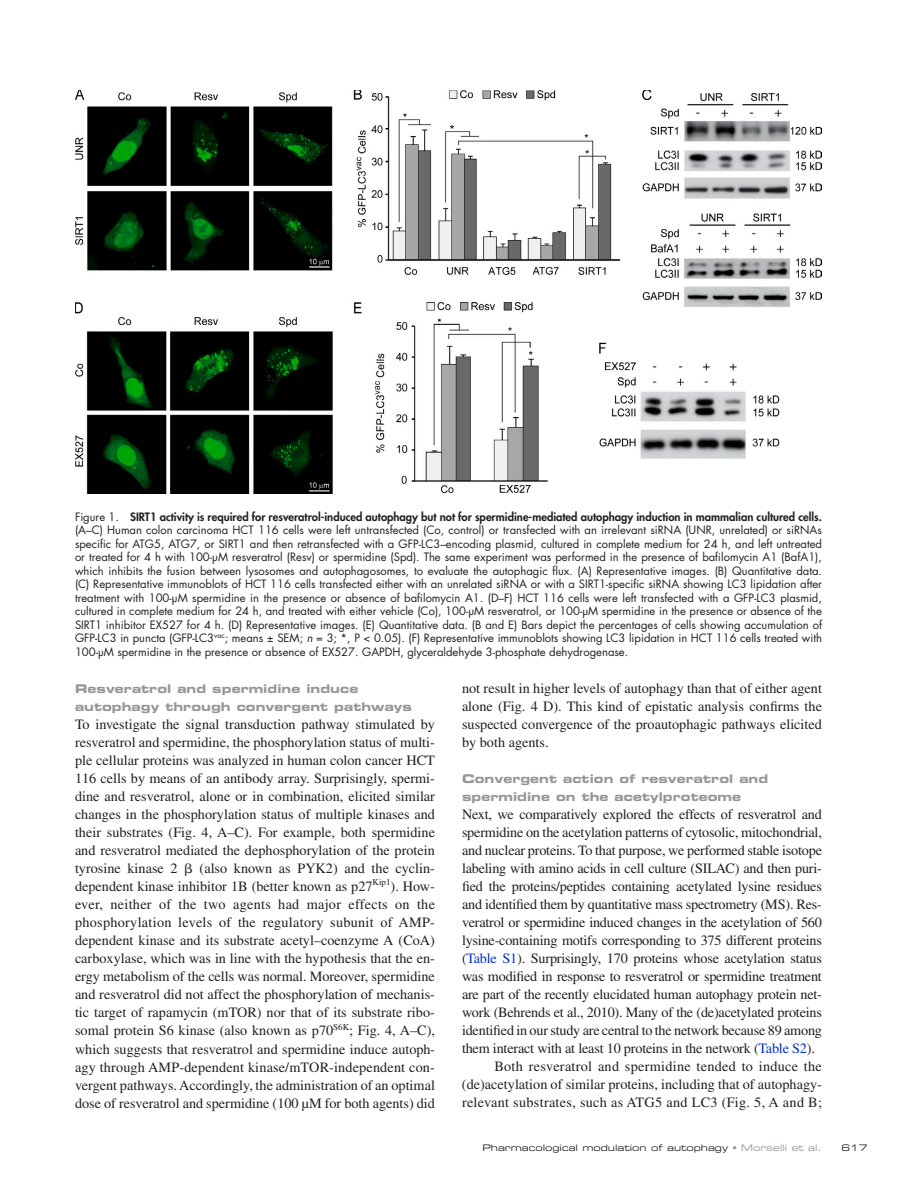
<style>
.page{position:relative;width:918px;height:1188px;background:#fff}
.page>*{position:absolute;margin:0;border:0;box-sizing:border-box;transform-origin:0 0}
.t1{font:14.25px/18px "Times LT Std";letter-spacing:-.015em;color:#231f20;text-align:justify}
.t2{font:14.25px "Times LT Std";letter-spacing:.02em;color:#231f20}
.t3{font:12px/18px "Eurostile LT Std Bold Ex 2";letter-spacing:.005em;color:#949698}
.t4{font:11.25px/13.5px "Futura Std";color:#231f20;text-align:justify}
.t5{font:9px "Eurostile LT Std Ex 2";color:#231f20}
.s1{font-weight:800}
.s2{font-style:italic}
.s3{color:#0030d1}
.s4{color:#949698}
</style>
<div class="page">
<img style="left:75px;top:90px;width:747px;height:403px">
<p class="t4" style="left:75px;top:510px;width:749px">Figure 1. <span class="s1">SIRT1 activity is required for resveratrol-induced autophagy but not for spermidine-mediated autophagy induction in mammalian cultured cells. </span>(A–C) Human colon carcinoma HCT 116 cells were left untransfected (Co, control) or transfected with an irrelevant siRNA (UNR, unrelated) or siRNAs specific for ATG5, ATG7, or SIRT1 and then retransfected with a GFP-LC3–encoding plasmid, cultured in complete medium for 24 h, and left untreated or treated for 4 h with 100-µM resveratrol (Resv) or spermidine (Spd). The same experiment was performed in the presence of bafilomycin A1 (BafA1), which inhibits the fusion between lysosomes and autophagosomes, to evaluate the autophagic flux. (A) Representative images. (B) Quantitative data. (C) Representative immunoblots of HCT 116 cells transfected either with an unrelated siRNA or with a SIRT1-specific siRNA showing LC3 lipidation after treatment with 100-µM spermidine in the presence or absence of bafilomycin A1. (D–F) HCT 116 cells were left transfected with a GFP-LC3 plasmid, cultured in complete medium for 24 h, and treated with either vehicle (Co), 100-µM resveratrol, or 100-µM spermidine in the presence or absence of the SIRT1 inhibitor EX527 for 4 h. (D) Representative images. (E) Quantitative data. (B and E) Bars depict the percentages of cells showing accumulation of GFP-LC3 in puncta (GFP-LC3<sup>vac</sup>; means ± SEM; <span class="s2">n</span> = 3; *, P &lt; 0.05). (F) Representative immunoblots showing LC3 lipidation in HCT 116 cells treated with 100-µM spermidine in the presence or absence of EX527. GAPDH, glyceraldehyde 3-phosphate dehydrogenase.</p>
<p class="t3" style="left:75px;top:679px;width:339px">Resveratrol and spermidine induce autophagy through convergent pathways</p>
<p class="t1" style="left:75px;top:715px;width:362px">To investigate the signal transduction pathway stimulated by resveratrol and spermidine, the phosphorylation status of multi&shy;ple cellular proteins was analyzed in human colon cancer HCT 116 cells by means of an antibody array. Surprisingly, spermi&shy;dine and resveratrol, alone or in combination, elicited similar changes in the phosphorylation status of multiple kinases and their substrates (Fig. 4, A–C). For example, both spermidine and resveratrol mediated the dephosphorylation of the protein tyrosine kinase 2</p>
<p class="t1" style="left:75px;top:859px;width:362px;text-indent:125px">(also known as PYK2) and the cyclin&shy;dependent kinase inhibitor 1B (better known as p27<sup>Kip1</sup>). How&shy;ever, neither of the two agents had major effects on the phosphorylation levels of the regulatory subunit of AMP&shy;dependent kinase and its substrate acetyl–coenzyme A (CoA) carboxylase, which was in line with the hypothesis that the en&shy;ergy metabolism of the cells was normal. Moreover, spermidine and resveratrol did not affect the phosphorylation of mechanis&shy;tic target of rapamycin (mTOR) nor that of its substrate ribo&shy;somal protein S6 kinase (also known as p70<sup>S6K</sup>; Fig. 4, A–C), which suggests that resveratrol and spermidine induce auto-ph&shy;agy through AMP-dependent kinase/mTOR-independent con&shy;vergent pathways. Accordingly, the administration of an optimal dose of resveratrol and spermidine (100 µM for both agents) did</p>
<p class="t1" style="left:462px;top:679px;width:362px">not result in higher levels of autophagy than that of either agent alone (Fig. 4 D). This kind of epistatic analysis confirms the suspected convergence of the proautophagic pathways elicited by both agents.</p>
<p class="t3" style="left:462px;top:770px;width:308px">Convergent action of resveratrol and spermidine on the acetylproteome</p>
<p class="t1" style="left:462px;top:805px;width:362px">Next, we comparatively explored the effects of resveratrol and</p>
<p class="t1" style="left:462px;top:823px;width:361px">spermidine on the acetylation patterns of cytosolic, mitochondrial,</p>
<p class="t1" style="left:462px;top:841px;width:362px">and nuclear proteins. To that purpose, we performed stable isotope</p>
<p class="t1" style="left:462px;top:859px;width:361px">labeling with amino acids in cell culture (SILAC) and then puri-</p>
<p class="t1" style="left:462px;top:877px;width:361px">fied the proteins/peptides containing acetylated lysine residues</p>
<p class="t1" style="left:462px;top:895px;width:362px">and identified them by quantitative mass spectrometry (MS). Res-</p>
<p class="t1" style="left:462px;top:913px;width:361px">veratrol or spermidine induced changes in the acetylation of 560</p>
<p class="t1" style="left:462px;top:931px;width:362px">lysine-containing motifs corresponding to 375 different proteins</p>
<p class="t1" style="left:462px;top:949px;width:362px">(<span class="s3">Table S1</span>). Surprisingly, 170 proteins whose acetylation status</p>
<p class="t1" style="left:462px;top:967px;width:361px">was modified in response to resveratrol or spermidine treatment</p>
<p class="t1" style="left:462px;top:985px;width:361px">are part of the recently elucidated human autophagy protein net-</p>
<p class="t1" style="left:462px;top:1003px;width:362px">work (Behrends et al., 2010). Many of the (de)acetylated proteins</p>
<p class="t1" style="left:462px;top:1021px;width:362px">identified in our study are central to the network because 89 among</p>
<p class="t1" style="left:462px;top:1039px;width:354px">them interact with at least 10 proteins in the network (<span class="s3">Table S2</span>).</p>
<p class="t2" style="left:494px;top:1058px;width:329px">Both resveratrol and spermidine tended to induce the</p>
<p class="t1" style="left:462px;top:1075px;width:362px">(de)acetyla-tion of similar proteins, including that of autophagy-</p>
<p class="t2" style="left:462px;top:1094px;width:362px">relevant substrates, such as ATG5 and LC3 (Fig. 5, A and B;</p>
<p class="t5" style="left:482px;top:1142px;width:341px">Pharmacological modulation of autophagy <span class="s4">• Morselli et al.</span></p>
<p class="t5" style="left:842px;top:1142px;width:28px">617</p>
</div>
